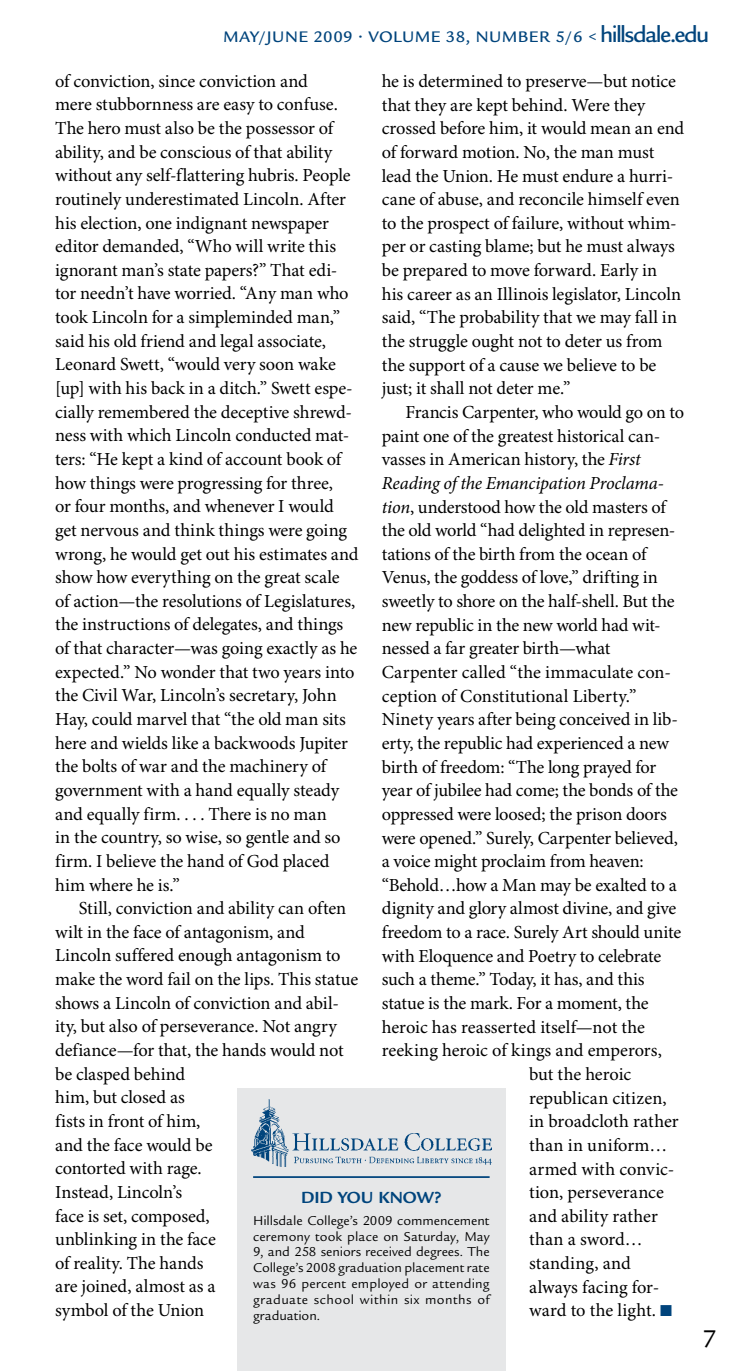
<style>
.page{position:relative;width:741px;height:1371px;background:#fff}
.page>*{position:absolute;margin:0;border:0;box-sizing:border-box;transform-origin:0 0}
.t1{font:26.25px "Legacy Sans";color:#000}
.t2{font:18.38px/23.6px "Minion Pro";letter-spacing:-.01em;color:#000}
.t3{font:italic 18.38px "Minion Pro";letter-spacing:-.015em;color:#000}
.t4{font:18.38px "Minion Pro";letter-spacing:.02em;color:#000}
.t5{font:18.38px "Minion Pro";letter-spacing:.015em;color:#000}
.t6{font:700 17.5px "Legacy Sans";color:#00447c}
.t7{font:500 16.62px "Legacy Sans";letter-spacing:.025em;color:#00447c;scale:1.05 1}
.t8{font:14px/15.8px "Legacy Sans";letter-spacing:.005em;color:#000}
.s1{font-weight:400}
.s2{font-size:24.5px}
.s3{font-style:italic}
.s4{color:#00447c}
</style>
<div class="page">
<div style="left:237px;top:1088px;width:268px;height:282px;background:#e6e7e8"></div>
<hr style="left:253px;top:1176px;width:236px;height:1px;background:#00447c">
<img style="left:251px;top:1099px;width:240px;height:66px">
<p class="t7" style="left:223px;top:27px;width:464px">MAY/JUNE 2009 • VOLUM E 38, N UM BER 5/6 <span class="s1">&lt;</span> <span class="s2">HILLSDALE.EDU</span></p>
<p class="t2" style="left:55px;top:70px;width:305px">of conviction, since conviction and<br>mere stubbornness are easy to confuse.<br>The hero must also be the possessor of ability, and be conscious of that ability without any self-flattering hubris. People routinely underestimated Lincoln. After his election, one indignant newspaper editor demanded, “Who will write this ignorant man’s state papers?” That edi&shy;tor needn’t have worried. “Any man who took Lincoln for a simpleminded man,” said his old friend and legal associate, Leonard Swett, “would very soon wake [up] with his back in a ditch.” Swett espe&shy;cially remembered the deceptive shrewd&shy;ness with which Lincoln conducted mat&shy;ters: “He kept a kind of account book of how things were progressing for three,<br>or four months, and whenever I would get nervous and think things were going wrong, he would get out his estimates and show how everything on the great scale of action—the resolutions of Legislatures, the instructions of delegates, and things of that character—was going exactly as he expected.” No wonder that two years into the Civil War, Lincoln’s secretary, John Hay, could marvel that “the old man sits here and wields like a backwoods Jupiter the bolts of war and the machinery of government with a hand equally steady and equally firm. . . . There is no man<br>in the country, so wise, so gentle and so firm. I believe the hand of God placed him where he is.”</p>
<p class="t2" style="left:55px;top:897px;width:304px;text-indent:24px">Still, conviction and ability can often wilt in the face of antagonism, and<br>Lincoln suffered enough antagonism to make the word fail on the lips. This statue shows a Lincoln of conviction and abil&shy;ity, but also of perseverance. Not angry defiance—for that, the hands would not be clasped behind<br>him, but closed as<br>fists in front of him,<br>and the face would be<br>contorted with rage.<br>Instead, Lincoln’s<br>face is set, composed,<br>unblinking in the face<br>of reality. The hands<br>are joined, almost as a<br>symbol of the Union</p>
<p class="t2" style="left:381px;top:70px;width:304px">he is determined to preserve—but notice that they are kept behind. Were they crossed before him, it would mean an end of forward motion. No, the man must lead the Union. He must endure a hurri&shy;cane of abuse, and reconcile himself even to the prospect of failure, without whim&shy;per or casting blame; but he must always be prepared to move forward. Early in<br>his career as an Illinois legislator, Lincoln said, “The probability that we may fall in the struggle ought not to deter us from the support of a cause we believe to be just; it shall not deter me.”</p>
<p class="t2" style="left:405px;top:401px;width:280px">Francis Carpenter, who would go on to</p>
<p class="t2" style="left:381px;top:424px;width:280px">paint one of the greatest historical can-</p>
<p class="t2" style="left:381px;top:448px;width:260px">vasses in American history, the <span class="s3">First</span></p>
<p class="t3" style="left:381px;top:472px;width:283px">Reading of the Emancipation Proclama-</p>
<p class="t2" style="left:381px;top:495px;width:285px"><span class="s3">tion</span>, understood how the old masters of</p>
<p class="t2" style="left:381px;top:519px;width:295px">the old world “had delighted in represen-</p>
<p class="t2" style="left:381px;top:543px;width:266px">tations of the birth from the ocean of</p>
<p class="t2" style="left:381px;top:566px;width:277px">Venus, the goddess of love,” drifting in</p>
<p class="t2" style="left:381px;top:590px;width:294px">sweetly to shore on the half-shell. But the</p>
<p class="t2" style="left:381px;top:613px;width:280px">new republic in the new world had wit-</p>
<p class="t2" style="left:381px;top:637px;width:230px">nessed a far greater birth—what</p>
<p class="t2" style="left:381px;top:661px;width:290px">Carpenter called “the immaculate con-</p>
<p class="t2" style="left:381px;top:684px;width:256px">ception of Constitutional Liberty.”</p>
<p class="t2" style="left:381px;top:708px;width:297px">Ninety years after being conceived in lib-</p>
<p class="t2" style="left:381px;top:732px;width:288px">erty, the republic had experienced a new</p>
<p class="t2" style="left:381px;top:755px;width:276px">birth of freedom: “The long prayed for</p>
<p class="t2" style="left:381px;top:779px;width:297px">year of jubilee had come; the bonds of the</p>
<p class="t2" style="left:381px;top:803px;width:286px">oppressed were loosed; the prison doors</p>
<p class="t2" style="left:381px;top:826px;width:298px">were opened.” Surely, Carpenter believed,</p>
<p class="t2" style="left:381px;top:850px;width:263px">a voice might proclaim from heaven:</p>
<p class="t2" style="left:381px;top:873px;width:296px">“Behold…how a Man may be exalted to a</p>
<p class="t2" style="left:381px;top:897px;width:296px">dignity and glory almost divine, and give</p>
<p class="t2" style="left:381px;top:921px;width:301px">freedom to a race. Surely Art should unite</p>
<p class="t2" style="left:381px;top:944px;width:281px">with Eloquence and Poetry to celebrate</p>
<p class="t2" style="left:381px;top:968px;width:264px">such a theme.” Today, it has, and this</p>
<p class="t2" style="left:381px;top:992px;width:268px">statue is the mark. For a moment, the</p>
<p class="t2" style="left:381px;top:1015px;width:264px">heroic has reasserted itself—not the</p>
<p class="t2" style="left:381px;top:1039px;width:281px">reeking heroic of kings and emperors,</p>
<p class="t2" style="left:529px;top:1062px;width:104px">but the heroic</p>
<p class="t2" style="left:529px;top:1086px;width:139px">republican citizen,</p>
<p class="t2" style="left:529px;top:1110px;width:151px">in broadcloth rather</p>
<p class="t4" style="left:529px;top:1133px;width:140px">than in uniform…</p>
<p class="t2" style="left:529px;top:1157px;width:147px">armed with convic-</p>
<p class="t2" style="left:529px;top:1181px;width:136px">tion, perseverance</p>
<p class="t2" style="left:529px;top:1204px;width:130px">and ability rather</p>
<p class="t2" style="left:529px;top:1228px;width:115px">than a sword…</p>
<p class="t5" style="left:529px;top:1252px;width:103px">standing, and</p>
<p class="t2" style="left:529px;top:1275px;width:132px">always facing for-</p>
<p class="t2" style="left:529px;top:1299px;width:145px">ward to the light. <span class="s4">■</span></p>
<p class="t6" style="left:301px;top:1187px;width:142px">DID YOU KNOW?</p>
<p class="t8" style="left:253px;top:1212px;width:240px">Hillsdale College’s 2009 commencement ceremony took place on Saturday, May 9, and 258 seniors received degrees. The College’s 2008 graduation placement rate was 96 percent employed or attending graduate school within six months of graduation.</p>
<h1 class="t1" style="left:702px;top:1323px;width:16px">7</h1>
</div>
